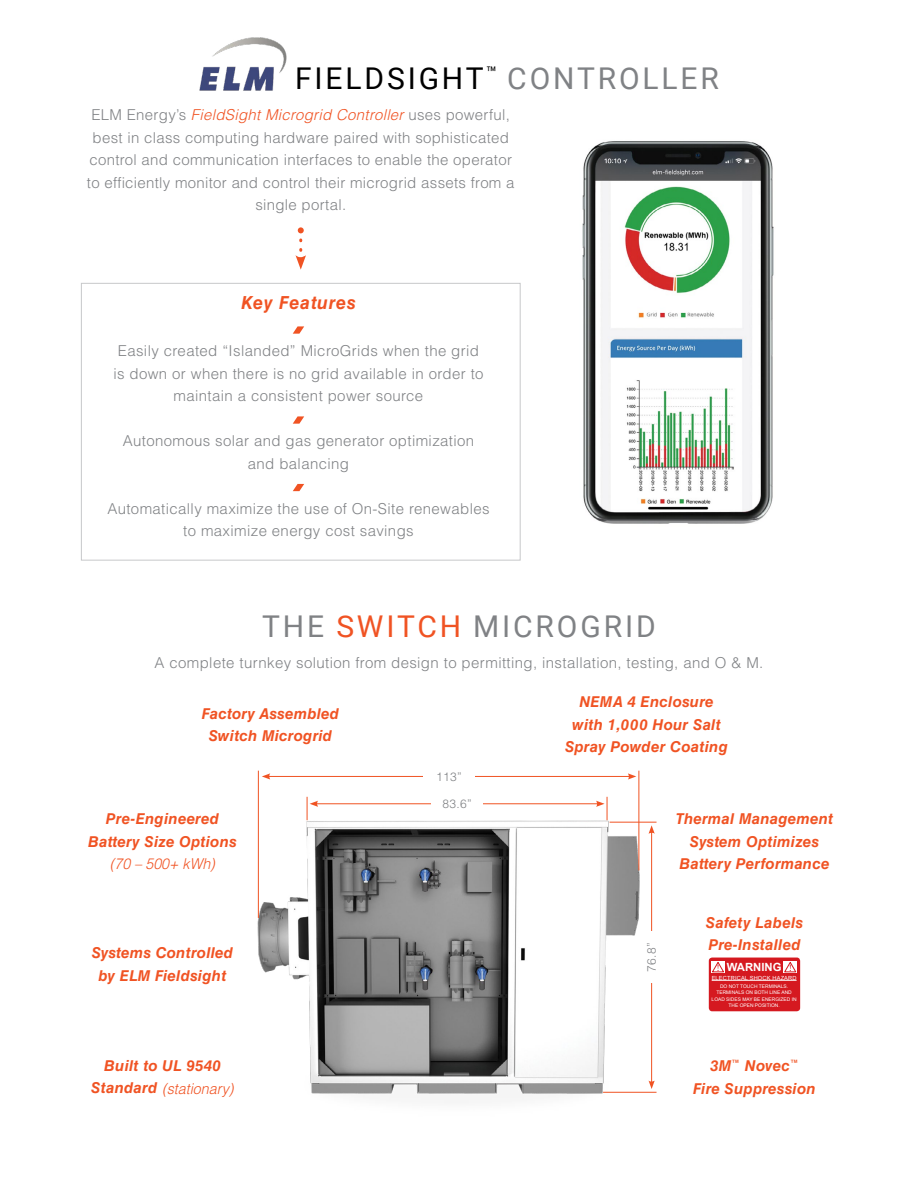
<style>
.page{position:relative;width:918px;height:1188px;background:#fff}
.page>*{position:absolute;margin:0;border:0;box-sizing:border-box;transform-origin:0 0}
.t1{font:30px "Roboto";letter-spacing:.095em;color:#000}
.t2{font:30px "Roboto";letter-spacing:.095em;color:#808285}
.t3{font:italic 700 18px "Helvetica LT Std";letter-spacing:.05em;color:#f05323}
.t4{font:300 15px/22.5px "Helvetica LT Std";letter-spacing:.025em;color:#808285;text-align:center}
.t5{font:italic 700 15px/22.5px "Helvetica LT Std";letter-spacing:.02em;color:#f05323;text-align:center}
.t6{font:italic 300 15px "Helvetica LT Std";color:#f05323;scale:.95 1}
.t7{font:300 12px "Helvetica LT Std";letter-spacing:.025em;color:#808285}
.t8{font:700 11.25px "Arial";color:#fff}
.t9{font:5.7px "Arial";letter-spacing:.03em;color:#fff}
.t10{font:4.95px/6.4px "Arial";color:#fff;text-align:center}
.s1{color:#808285}
.s2{font-style:italic;color:#f05323}
.s3{color:#f05323}
.s4{font-weight:300}
</style>
<div class="page">
<img style="left:257px;top:795px;width:400px;height:299px">
<hr style="left:258px;top:771px;width:1px;height:147px;background:#f05323">
<hr style="left:639px;top:771px;width:1px;height:99px;background:#f05323">
<hr style="left:610px;top:822px;width:47px;height:1px;background:#f05323">
<hr style="left:603px;top:1092px;width:54px;height:1px;background:#f05323">
<hr style="left:268px;top:776px;width:362px;height:1px;background:#f05323">
<svg style="left:262px;top:773px;width:8px;height:7px"></svg>
<svg style="left:628px;top:773px;width:8px;height:7px"></svg>
<hr style="left:316px;top:804px;width:283px;height:1px;background:#f05323">
<svg style="left:307px;top:797px;width:11px;height:23px"></svg>
<svg style="left:596px;top:797px;width:12px;height:23px"></svg>
<hr style="left:651px;top:831px;width:1px;height:252px;background:#f05323">
<svg style="left:649px;top:825px;width:6px;height:9px"></svg>
<svg style="left:649px;top:1081px;width:6px;height:8px"></svg>
<div style="left:423px;top:767px;width:52px;height:19px;background:#fff"></div>
<div style="left:431px;top:794px;width:52px;height:19px;background:#fff"></div>
<div style="left:642px;top:931px;width:19px;height:52px;background:#fff"></div>
<img style="left:582px;top:141px;width:192px;height:383px">
<svg style="left:295px;top:227px;width:11px;height:43px"></svg>
<svg style="left:293px;top:326px;width:11px;height:8px"></svg>
<svg style="left:293px;top:416px;width:11px;height:8px"></svg>
<svg style="left:293px;top:484px;width:11px;height:7px"></svg>
<div style="left:81px;top:283px;width:440px;height:278px;border:1px solid #c7c8ca"></div>
<div style="left:709px;top:958px;width:91px;height:53px;background:#d51920;border-radius:3px"></div>
<hr style="left:712px;top:980px;width:85px;height:1px;background:#fff">
<svg style="left:711px;top:961px;width:14px;height:12px"></svg>
<svg style="left:783px;top:961px;width:14px;height:12px"></svg>
<img style="left:199px;top:37px;width:88px;height:54px">
<h1 class="t1" style="left:295px;top:58px;width:425px">FIELDSIGHT<sup>™</sup> <span class="s1">CONTROLLER</span></h1>
<p class="t4" style="left:87px;top:104px;width:429px">ELM Energy’s <span class="s2">FieldSight Microgrid Controller</span> uses powerful, best in class computing hardware paired with sophisticated control and communication interfaces to enable the operator to efficiently monitor and control their microgrid assets from a single portal.</p>
<p class="t3" style="left:241px;top:292px;width:116px">Key Features</p>
<p class="t4" style="left:113px;top:339px;width:372px">Easily created “Islanded” MicroGrids when the grid is down or when there is no grid available in order to maintain a consistent power source</p>
<p class="t4" style="left:123px;top:429px;width:353px">Autonomous solar and gas generator optimization and balancing</p>
<p class="t4" style="left:107px;top:497px;width:384px">Automatically maximize the use of On-Site renewables to maximize energy cost savings</p>
<h1 class="t2" style="left:262px;top:605px;width:395px">THE <span class="s3">SWITCH</span> MICROGRID</h1>
<p class="t4" style="left:155px;top:651px;width:610px">A complete turnkey solution from design to permitting, installation, testing, and O &amp; M.</p>
<p class="t5" style="left:202px;top:702px;width:139px">Factory Assembled<br>Switch Microgrid</p>
<p class="t5" style="left:565px;top:691px;width:164px">NEMA 4 Enclosure with 1,000 Hour Salt<br>Spray Powder Coating</p>
<p class="t7" style="left:436px;top:769px;width:27px">113”</p>
<p class="t7" style="left:442px;top:796px;width:31px">83.6”</p>
<p class="t5" style="left:88px;top:807px;width:150px">Pre-Engineered<br>Battery Size Options</p>
<p class="t6" style="left:110px;top:854px;width:112px">(70 – 500+ kWh)</p>
<p class="t5" style="left:676px;top:807px;width:159px">Thermal Management<br>System Optimizes<br>Battery Performance</p>
<p class="t5" style="left:92px;top:941px;width:143px">Systems Controlled by ELM Fieldsight</p>
<p class="t7" style="left:644px;top:972px;width:31px;rotate:-90deg">76.8”</p>
<p class="t5" style="left:706px;top:911px;width:99px;text-align:left">Safety Labels<br>Pre-Installed</p>
<p class="t8" style="left:727px;top:959px;width:56px">WARNING</p>
<p class="t9" style="left:712px;top:974px;width:86px">ELECTRICAL SHOCK HAZARD</p>
<p class="t10" style="left:712px;top:983px;width:87px">DO NOT TOUCH TERMINALS.<br>TERMINALS ON BOTH LINE AND<br>LOAD SIDES MAY BE ENERGIZED IN<br>THE OPEN POSITION.</p>
<p class="t5" style="left:91px;top:1054px;width:144px">Built to UL 9540<br>Standard <span class="s4">(stationary)</span></p>
<p class="t5" style="left:693px;top:1054px;width:124px">3M<sup>™</sup> Novec<sup>™<br></sup>Fire Suppression</p>
</div>
